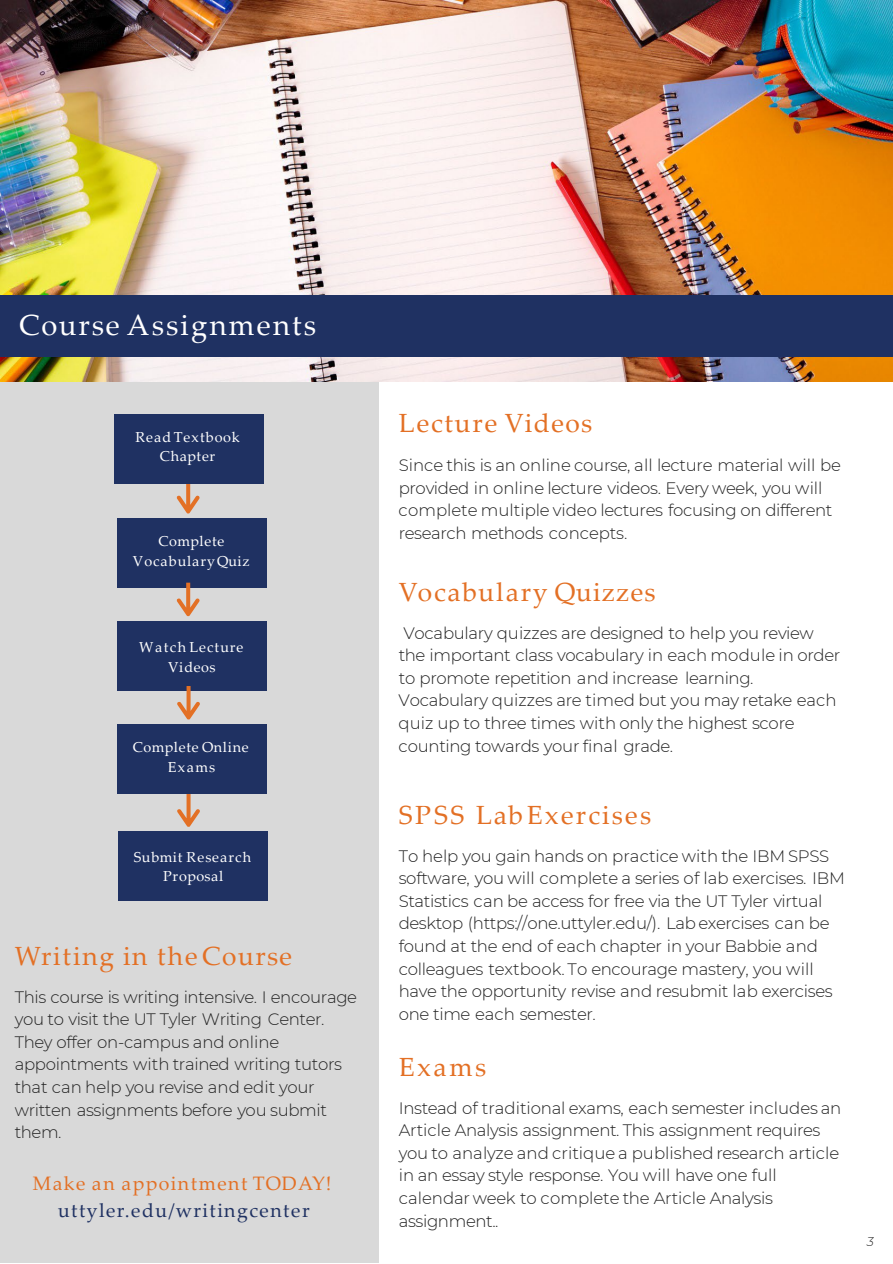
<style>
.page{position:relative;width:893px;height:1264px;background:#fff}
.page>*{position:absolute;margin:0;border:0;box-sizing:border-box;transform-origin:0 0}
.t1{font:29.1px "Palatino Linotype";letter-spacing:.07em;color:#fff}
.t2{font:26.25px "Palatino Linotype";letter-spacing:.07em;color:#e37025}
.t3{font:19.5px/27px "Palatino Linotype";letter-spacing:.075em;color:#1f3162;text-align:center}
.t4{font:300 16.5px/22.6px "Montserrat";letter-spacing:-.02em;color:#212121}
.t5{font:14.4px/19.5px "Palatino Linotype";letter-spacing:.055em;color:#fff;text-align:center}
.t6{font:italic 300 12.6px "Montserrat";color:#212121}
.s1{color:#e37025}
</style>
<div class="page">
<div style="left:0;top:381px;width:379px;height:881px;background:#d9d9d9"></div>
<img style="left:0;top:0;width:892px;height:381px">
<div style="left:0;top:295px;width:892px;height:62px;background:#1f3162"></div>
<svg style="left:177px;top:484px;width:22px;height:29px"></svg>
<div style="left:117px;top:518px;width:150px;height:69px;background:#1f3162"></div>
<div style="left:117px;top:621px;width:150px;height:69px;background:#1f3162"></div>
<div style="left:114px;top:414px;width:149px;height:70px;background:#1f3162"></div>
<svg style="left:177px;top:793px;width:23px;height:34px"></svg>
<div style="left:117px;top:724px;width:150px;height:69px;background:#1f3162"></div>
<div style="left:118px;top:831px;width:150px;height:69px;background:#1f3162"></div>
<svg style="left:177px;top:582px;width:22px;height:34px"></svg>
<svg style="left:177px;top:686px;width:23px;height:33px"></svg>
<p class="t1" style="left:19px;top:304px;width:298px">Course Assignments</p>
<p class="t5" style="left:135px;top:426px;width:106px">Read Textbook<br>Chapter</p>
<p class="t5" style="left:133px;top:531px;width:118px">Complete<br>VocabularyQuiz</p>
<p class="t5" style="left:139px;top:637px;width:106px">Watch Lecture<br>Videos</p>
<p class="t5" style="left:133px;top:737px;width:117px">Complete Online<br>Exams</p>
<p class="t5" style="left:134px;top:846px;width:119px">Submit Research<br>Proposal</p>
<p class="t2" style="left:15px;top:937px;width:279px">Writing in theCourse</p>
<p class="t4" style="left:15px;top:985px;width:344px">This course is writing intensive. I encourage you to visit the UT Tyler Writing Center.</p>
<p class="t4" style="left:15px;top:1030px;width:329px">They offer on-campus and online appointments with trained writing tutors that can help you revise and edit your written assignments before you submit them.</p>
<p class="t3" style="left:33px;top:1169px;width:300px"><span class="s1">Make an appointment TODAY! </span>uttyler.edu/writingcenter</p>
<p class="t2" style="left:398px;top:404px;width:195px">Lecture Videos</p>
<p class="t4" style="left:398px;top:453px;width:444px">Since this is an online course, all lecture material will be provided in online lecture videos. Every week, you will complete multiple video lectures focusing on different research methods concepts.</p>
<p class="t2" style="left:398px;top:573px;width:258px">Vocabulary Quizzes</p>
<p class="t4" style="left:398px;top:621px;width:443px">Vocabulary quizzes are designed to help you review<br>the important class vocabulary in each module in order to promote repetition and increase learning.</p>
<p class="t4" style="left:398px;top:688px;width:439px">Vocabulary quizzes are timed but you may retake each quiz up to three times with only the highest score counting towards your final grade.</p>
<p class="t2" style="left:398px;top:796px;width:254px">SPSS LabExercises</p>
<p class="t4" style="left:398px;top:844px;width:448px">To help you gain hands on practice with the IBM SPSS software, you will complete a series of lab exercises. IBM Statistics can be access for free via the UT Tyler virtual desktop (https://one.uttyler.edu/). Lab exercises can be found at the end of each chapter in your Babbie and colleagues textbook. To encourage mastery, you will have the opportunity revise and resubmit lab exercises one time each semester.</p>
<p class="t2" style="left:398px;top:1048px;width:89px">Exams</p>
<p class="t4" style="left:398px;top:1096px;width:444px">Instead of traditional exams, each semester includes an Article Analysis assignment. This assignment requires you to analyze and critique a published research article in an essay style response. You will have one full calendar week to complete the Article Analysis assignment..</p>
<p class="t6" style="left:866px;top:1233px;width:9px">3</p>
</div>
